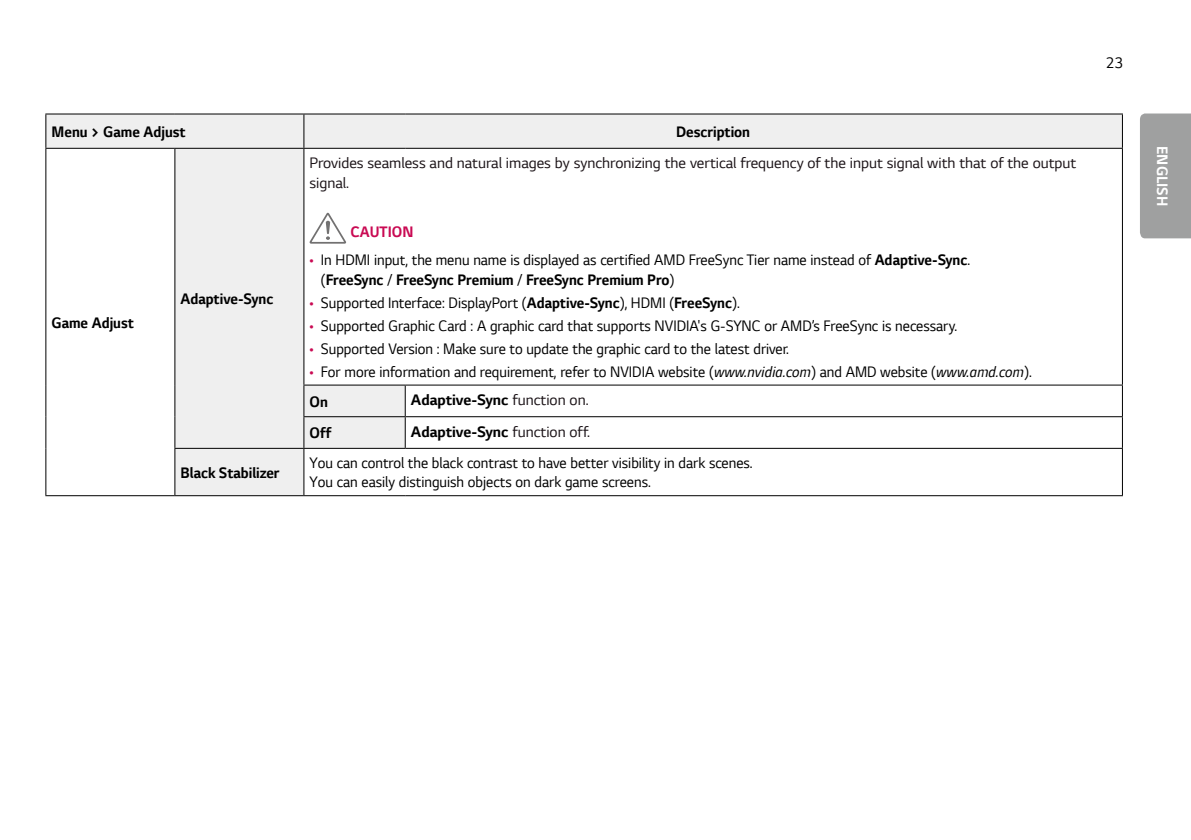
<style>
.page{position:relative;width:1191px;height:840px;background:#fff}
.page>*{position:absolute;margin:0;border:0;box-sizing:border-box;transform-origin:0 0}
.t1{font:16px/20px "LG Smart";color:#000;scale:.95 1}
.t2{font:16px/19.2px "LG Smart";color:#1d1519}
.t3{font:700 16px "LG Smart";color:#000;scale:.95 1}
.t4{font:700 16px "LG Smart";color:#000}
.t5{font:700 16px "LG Smart";color:#fff;scale:.95 1}
.t6{font:700 16px "LG Smart";color:#c90a53;scale:.95 1}
.s1{color:#c90a53}
.s2{font-weight:700}
.s3{font-style:italic}
.s4{font-weight:400;color:#1d1519}
</style>
<div class="page">
<div style="left:1140px;top:113px;width:51px;height:125px;background:#9fa0a0"></div>
<svg style="left:46px;top:114px;width:1076px;height:381px"></svg>
<hr style="left:45px;top:113px;width:130px;height:1px;background:#000">
<hr style="left:45px;top:114px;width:1px;height:34px;background:#000">
<hr style="left:175px;top:113px;width:129px;height:1px;background:#000">
<hr style="left:304px;top:113px;width:101px;height:1px;background:#000">
<hr style="left:303px;top:114px;width:1px;height:34px;background:#000">
<hr style="left:405px;top:113px;width:718px;height:1px;background:#000">
<hr style="left:1122px;top:114px;width:1px;height:34px;background:#000">
<hr style="left:405px;top:416px;width:718px;height:1px;background:#000">
<hr style="left:405px;top:447px;width:718px;height:1px;background:#000">
<hr style="left:174px;top:149px;width:1px;height:236px;background:#000">
<hr style="left:174px;top:385px;width:1px;height:31px;background:#000">
<hr style="left:174px;top:416px;width:1px;height:31px;background:#000">
<hr style="left:175px;top:148px;width:129px;height:1px;background:#000">
<hr style="left:304px;top:148px;width:101px;height:1px;background:#000">
<hr style="left:405px;top:148px;width:718px;height:1px;background:#000">
<hr style="left:1122px;top:149px;width:1px;height:235px;background:#000">
<hr style="left:1122px;top:385px;width:1px;height:31px;background:#000">
<hr style="left:1122px;top:417px;width:1px;height:30px;background:#000">
<hr style="left:45px;top:148px;width:130px;height:1px;background:#000">
<hr style="left:45px;top:149px;width:1px;height:236px;background:#000">
<hr style="left:45px;top:385px;width:1px;height:31px;background:#000">
<hr style="left:45px;top:416px;width:1px;height:32px;background:#000">
<hr style="left:45px;top:448px;width:1px;height:47px;background:#000">
<hr style="left:45px;top:495px;width:130px;height:1px;background:#000">
<hr style="left:174px;top:448px;width:1px;height:47px;background:#000">
<hr style="left:303px;top:448px;width:1px;height:47px;background:#000">
<hr style="left:1122px;top:448px;width:1px;height:47px;background:#000">
<hr style="left:175px;top:495px;width:129px;height:1px;background:#000">
<hr style="left:304px;top:495px;width:101px;height:1px;background:#000">
<hr style="left:405px;top:495px;width:718px;height:1px;background:#000">
<hr style="left:405px;top:384px;width:718px;height:1px;background:#000">
<hr style="left:303px;top:149px;width:1px;height:235px;background:#000">
<hr style="left:174px;top:447px;width:130px;height:1px;background:#000">
<hr style="left:303px;top:384px;width:102px;height:1px;background:#000">
<hr style="left:303px;top:385px;width:1px;height:31px;background:#000">
<hr style="left:405px;top:385px;width:1px;height:31px;background:#000">
<hr style="left:303px;top:416px;width:102px;height:1px;background:#000">
<hr style="left:303px;top:417px;width:1px;height:30px;background:#000">
<hr style="left:405px;top:417px;width:1px;height:30px;background:#000">
<hr style="left:304px;top:447px;width:101px;height:1px;background:#000">
<svg style="left:309px;top:213px;width:37px;height:30px"></svg>
<p class="t3" style="left:52px;top:126px;width:143px">menu &gt; Game adjust</p>
<p class="t3" style="left:676px;top:126px;width:79px">Description</p>
<p class="t3" style="left:52px;top:316px;width:88px">Game adjust</p>
<p class="t3" style="left:180px;top:293px;width:99px">adaptive-sync</p>
<p class="t2" style="left:309px;top:155px;width:768px">Provides seamless and natural images by synchronizing the vertical frequency of the input signal with that of the output signal.</p>
<p class="t6" style="left:350px;top:225px;width:68px">CauTIon</p>
<p class="t1" style="left:321px;top:251px;width:685px;text-indent:-11px"><span class="s1">•</span> In HDMI input, the menu name is displayed as certified AMD FreeSync Tier name instead of <span class="s2">adaptive-sync</span>. (<span class="s2">freesync</span> / <span class="s2">freesync premium</span> / <span class="s2">freesync premium pro</span>)</p>
<p class="t1" style="left:309px;top:294px;width:454px"><span class="s1">•</span> Supported Interface: DisplayPort (<span class="s2">adaptive-sync</span>), HDMI (<span class="s2">freesync</span>).</p>
<p class="t1" style="left:309px;top:316px;width:683px"><span class="s1">•</span> Supported Graphic Card : A graphic card that supports NVIDIA's G-SYNC or AMD’s FreeSync is necessary.</p>
<p class="t1" style="left:309px;top:339px;width:506px"><span class="s1">•</span> Supported Version : Make sure to update the graphic card to the latest driver.</p>
<p class="t1" style="left:309px;top:357px;width:762px;line-height:30px"><span class="s1">•</span> For more information and requirement, refer to NVIDIA website (<span class="s3">www.nvidia.com</span>) and AMD website (<span class="s3">www.amd.com</span>). <span class="s2">on</span></p>
<p class="t4" style="left:411px;top:393px;width:179px">adaptive-sync <span class="s4">function on.</span></p>
<p class="t3" style="left:309px;top:427px;width:25px">off</p>
<p class="t4" style="left:411px;top:425px;width:181px">adaptive-sync <span class="s4">function off.</span></p>
<p class="t3" style="left:181px;top:466px;width:106px">black stabilizer</p>
<p class="t1" style="left:309px;top:454px;width:468px;line-height:18.8px">You can control the black contrast to have better visibility in dark scenes.<br>You can easily distinguish objects on dark game screens.</p>
<p class="t1" style="left:1105px;top:54px;width:20px">23</p>
<p class="t5" style="left:1172px;top:146px;width:65px;rotate:90deg">ENGLISH</p>
</div>
